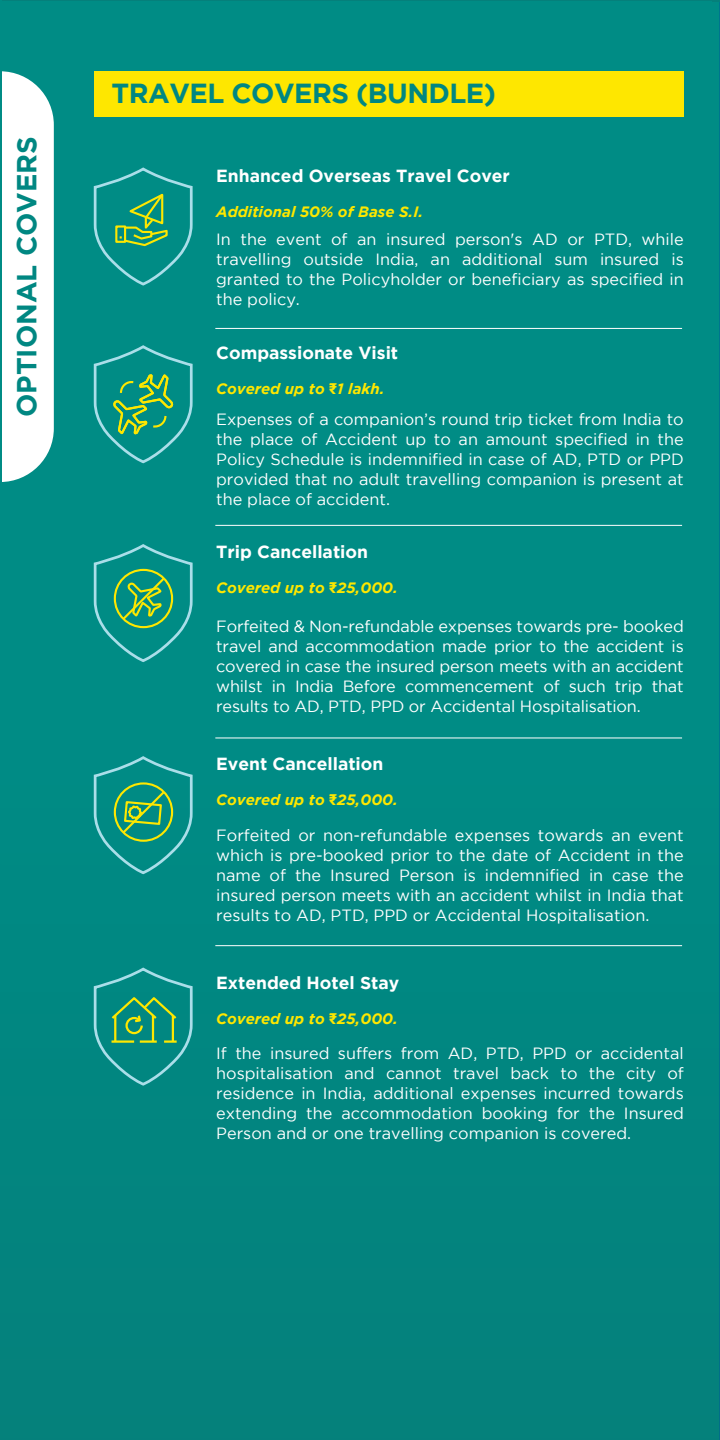
<style>
.page{position:relative;width:720px;height:1440px;background:#008b85}
.page>*{position:absolute;margin:0;border:0;box-sizing:border-box;transform-origin:0 0}
.t1{font:700 27.5px "Gotham";letter-spacing:-.02em;color:#008782}
.t2{font:700 27.5px "Gotham";color:#008782}
.t3{font:700 17.5px "Gotham";color:#fff}
.t4{font:16.25px/20px "Gotham";color:#fff;text-align:justify}
.t5{font:italic 700 15px "Gotham";color:#fee700}
.s1{font-family:"Roboto";font-weight:900;font-style:normal}
</style>
<div class="page">
<svg style="left:2px;top:71px;width:52px;height:411px;background:#eff7f7"></svg>
<div style="left:94px;top:71px;width:590px;height:45px;background:#fee700"></div>
<svg style="left:93px;top:167px;width:100px;height:119px"></svg>
<svg style="left:93px;top:345px;width:100px;height:119px"></svg>
<svg style="left:93px;top:544px;width:100px;height:118px"></svg>
<svg style="left:93px;top:756px;width:100px;height:119px"></svg>
<svg style="left:93px;top:967px;width:100px;height:119px"></svg>
<hr style="left:215px;top:328px;width:467px;height:1px;background:#fff">
<hr style="left:215px;top:525px;width:467px;height:1px;background:#fff">
<hr style="left:215px;top:738px;width:467px;height:1px;background:#fff">
<hr style="left:215px;top:945px;width:467px;height:1px;background:#fff">
<hr style="left:0;top:0;width:720px;height:1px;background:#05807b">
<hr style="left:719px;top:0;width:1px;height:1440px;background:#02549c">
<hr style="left:0;top:0;width:1px;height:1440px;background:#008c85">
<h1 class="t2" style="left:11px;top:417px;width:283px;rotate:-90deg">OPTIONAL COVERS</h1>
<h1 class="t1" style="left:112px;top:77px;width:386px">TRAVEL COVERS (BUNDLE)</h1>
<p class="t3" style="left:216px;top:165px;width:295px">Enhanced Overseas Travel Cover</p>
<p class="t5" style="left:216px;top:203px;width:208px">Additional 50% of Base S.I.</p>
<p class="t4" style="left:216px;top:229px;width:469px">In the event of an insured person's AD or PTD, while travelling outside India, an additional sum insured is granted to the Policyholder or beneficiary as specified in the policy.</p>
<p class="t3" style="left:216px;top:343px;width:184px">Compassionate Visit</p>
<p class="t5" style="left:216px;top:381px;width:170px">Covered up to <span class="s1">₹</span>1 lakh.</p>
<p class="t4" style="left:216px;top:409px;width:469px">Expenses of a companion’s round trip ticket from India to the place of Accident up to an amount specified in the Policy Schedule is indemnified in case of AD, PTD or PPD provided that no adult travelling companion is present at the place of accident.</p>
<p class="t3" style="left:216px;top:542px;width:153px">Trip Cancellation</p>
<p class="t5" style="left:216px;top:579px;width:183px">Covered up to <span class="s1">₹</span>25,000.</p>
<p class="t4" style="left:216px;top:616px;width:469px">Forfeited &amp; Non-refundable expenses towards pre- booked travel and accommodation made prior to the accident is covered in case the insured person meets with an accident whilst in India Before commencement of such trip that results to AD, PTD, PPD or Accidental Hospitalisation.</p>
<p class="t3" style="left:216px;top:754px;width:169px">Event Cancellation</p>
<p class="t5" style="left:216px;top:791px;width:183px">Covered up to <span class="s1">₹</span>25,000.</p>
<p class="t4" style="left:216px;top:825px;width:469px">Forfeited or non-refundable expenses towards an event which is pre-booked prior to the date of Accident in the name of the Insured Person is indemnified in case the insured person meets with an accident whilst in India that results to AD, PTD, PPD or Accidental Hospitalisation.</p>
<p class="t3" style="left:216px;top:973px;width:185px">Extended Hotel Stay</p>
<p class="t5" style="left:216px;top:1010px;width:183px">Covered up to <span class="s1">₹</span>25,000.</p>
<p class="t4" style="left:216px;top:1043px;width:469px">If the insured suffers from AD, PTD, PPD or accidental hospitalisation and cannot travel back to the city of residence in India, additional expenses incurred towards extending the accommodation booking for the Insured Person and or one travelling companion is covered.</p>
</div>
